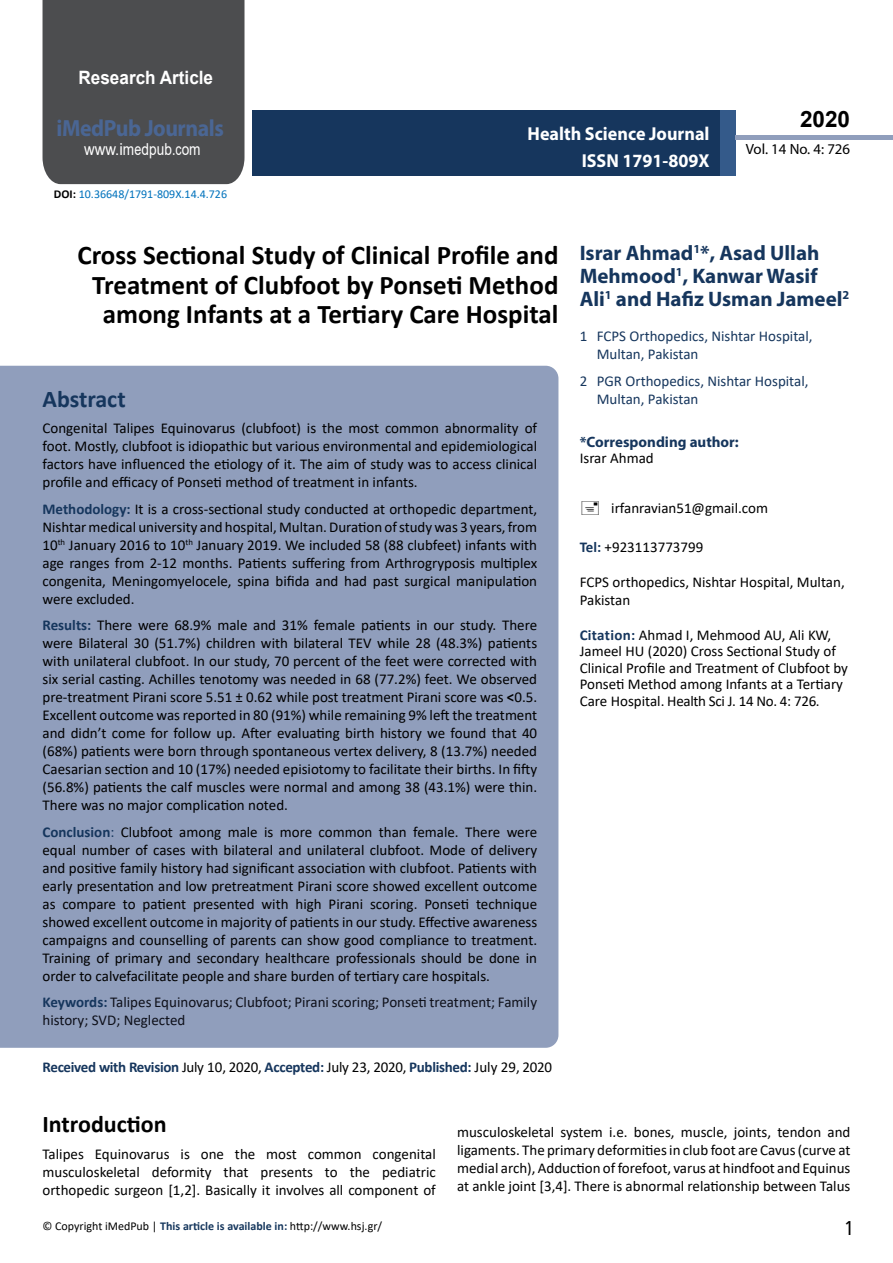
<style>
.page{position:relative;width:893px;height:1263px;background:#fff}
.page>*{position:absolute;margin:0;border:0;box-sizing:border-box;transform-origin:0 0}
.t1{font:700 27px/29.4px "Calibri";color:#000;text-align:right}
.t2{font:25.5px "Tunga";color:#000}
.t3{font:700 24px "Calibri";color:#000}
.t4{font:700 24px "Calibri";color:#16365d}
.t5{font:700 23.4px "Myriad Pro";letter-spacing:-.02em;color:#4a6694;scale:.93 1}
.t6{font:700 22.5px "Arial";color:#000}
.t7{font:700 21px/23.1px "Myriad Pro";color:#16365d}
.t8{font:700 18.75px/27.2px "Myriad Pro";color:#fff;text-align:right;scale:.96 1}
.t9{font:700 18.45px "Arial";color:#fff;scale:.93 1}
.t10{font:16.5px "Arial";letter-spacing:.005em;color:#fff;scale:.89 1}
.t11{font:15px/18px "Calibri";color:#000;text-align:justify}
.t12{font:15px/18px "Calibri";color:#0e101a}
.t13{font:15px/18px "Calibri";color:#16365d}
.t14{font:700 15px "Calibri";letter-spacing:-.02em;color:#16365d}
.t15{font:700 15px "Myriad Pro";color:#16365d}
.t16{font:14.85px "Myriad Pro";color:#000}
.t17{font:12px "Calibri";color:#000}
.t18{font:12px "Calibri";color:#0072bc}
.s1{font-family:"Calibri"}
.s2{font-weight:700;color:#000}
.s3{font-weight:700;color:#16365d}
.s4{font-weight:700}
.s5{color:#16365d}
.s6{font-weight:400;color:#000}
.s7{font-weight:700;color:#16375d}
</style>
<div class="page">
<div style="left:252px;top:110px;width:469px;height:66px;background:#16365d"></div>
<div style="left:720px;top:110px;width:16px;height:66px;background:#345a8a"></div>
<div style="left:736px;top:135px;width:157px;height:5px;background:#909ebc"></div>
<div style="left:43px;top:0;width:201px;height:184px;background:#4c4d4f"></div>
<div style="left:0;top:366px;width:558px;height:682px;background:#909ebc"></div>
<p class="t9" style="left:79px;top:64px;width:146px">Research Article</p>
<h3 class="t5" style="left:57px;top:113px;width:181px">iMedPub Journals</h3>
<p class="t10" style="left:84px;top:138px;width:132px">www.imedpub<span class="s1">.</span>com</p>
<p class="t18" style="left:54px;top:185px;width:175px"><span class="s2">DOI:</span> 10.36648/1791-809X.14.4.726</p>
<p class="t8" style="left:528px;top:119px;width:191px">Health Science Journal<br>ISSN 1791-809X</p>
<h3 class="t6" style="left:800px;top:104px;width:52px">2020</h3>
<p class="t16" style="left:746px;top:140px;width:106px">Vol. 14 No. 4: 726</p>
<h1 class="t1" style="left:77px;top:240px;width:483px">Cross Sectional Study of Clinical Profile and<br>Treatment of Clubfoot by Ponseti Method among Infants at a Tertiary Care Hospital</h1>
<h3 class="t4" style="left:43px;top:382px;width:85px">Abstract</h3>
<p class="t11" style="left:43px;top:419px;width:496px">Congenital Talipes Equinovarus (clubfoot) is the most common abnormality of foot. Mostly, clubfoot is idiopathic but various environmental and epidemiological factors have influenced the etiology of it. The aim of study was to access clinical profile and efficacy of Ponseti method of treatment in infants.</p>
<p class="t11" style="left:43px;top:499px;width:496px"><span class="s3">Methodology:</span> It is a cross-sectional study conducted at orthopedic department, Nishtar medical university and hospital, Multan. Duration of study was 3 years, from 10<sup>th</sup> January 2016 to 10<sup>th</sup> January 2019. We included 58 (88 clubfeet) infants with age ranges from 2-12 months. Patients suffering from Arthrogryposis multiplex congenita, Meningomyelocele, spina bifida and had past surgical manipulation were excluded.</p>
<p class="t11" style="left:43px;top:616px;width:496px"><span class="s3">Results:</span> There were 68.9% male and 31% female patients in our study. There were Bilateral 30 (51.7%) children with bilateral TEV while 28 (48.3%) patients with unilateral clubfoot. In our study, 70 percent of the feet were corrected with six serial casting. Achilles tenotomy was needed in 68 (77.2%) feet. We observed pre-treatment Pirani score 5.51 ± 0.62 while post treatment Pirani score was <span class="s4">˂</span>0.5.<br>Excellent outcome was reported in 80 (91%) while remaining 9% left the treatment and didn’t come for follow up. After evaluating birth history we found that 40 (68%) patients were born through spontaneous vertex delivery, 8 (13.7%) needed Caesarian section and 10 (17%) needed episiotomy to facilitate their births. In fifty (56.8%) patients the calf muscles were normal and among 38 (43.1%) were thin.<br>There was no major complication noted.</p>
<p class="t11" style="left:43px;top:822px;width:496px"><span class="s3">Conclusion</span><span class="s5">:</span> Clubfoot among male is more common than female. There were equal number of cases with bilateral and unilateral clubfoot. Mode of delivery and positive family history had significant association with clubfoot. Patients with early presentation and low pretreatment Pirani score showed excellent outcome as compare to patient presented with high Pirani scoring. Ponseti technique showed excellent outcome in majority of patients in our study. Effective awareness campaigns and counselling of parents can show good compliance to treatment.<br>Training of primary and secondary healthcare professionals should be done in order to calvefacilitate people and share burden of tertiary care hospitals.</p>
<p class="t12" style="left:43px;top:993px;width:496px"><span class="s3">Keywords:</span> Talipes Equinovarus; Clubfoot; Pirani scoring; Ponseti treatment; Family history; SVD; Neglected</p>
<p class="t14" style="left:43px;top:1056px;width:511px">Received with Revision <span class="s6">July 10, 2020,</span> Accepted: <span class="s6">July 23, 2020,</span> Published: <span class="s6">July 29, 2020</span></p>
<h3 class="t7" style="left:580px;top:241px;width:271px">Israr Ahmad<sup>1</sup>*, Asad Ullah<br>Mehmood<sup>1</sup>, Kanwar Wasif<br>Ali<sup>1</sup> and Hafiz Usman Jameel<sup>2</sup></h3>
<p class="t13" style="left:597px;top:327px;width:217px;text-indent:-17px">1 FCPS Orthopedics, Nishtar Hospital,<br>Multan, Pakistan</p>
<p class="t13" style="left:597px;top:371px;width:213px;text-indent:-17px">2 PGR Orthopedics, Nishtar Hospital,<br>Multan, Pakistan</p>
<p class="t15" style="left:580px;top:432px;width:161px">*Corresponding author:</p>
<p class="t11" style="left:580px;top:449px;width:75px">Israr Ahmad</p>
<p class="t11" style="left:611px;top:498px;width:158px">irfanravian51@gmail.com</p>
<p class="t11" style="left:580px;top:537px;width:125px"><span class="s3">Tel:</span> +923113773799</p>
<p class="t11" style="left:580px;top:572px;width:266px">FCPS orthopedics, Nishtar Hospital, Multan,<br>Pakistan</p>
<p class="t11" style="left:580px;top:626px;width:270px;line-height:16.5px;text-align:left"><span class="s3">Citation:</span> Ahmad I, Mehmood AU, Ali KW, Jameel HU (2020) Cross Sectional Study of Clinical Profile and Treatment of Clubfoot by Ponseti Method among Infants at a Tertiary Care Hospital. Health Sci J. 14 No. 4: 726.</p>
<h3 class="t3" style="left:43px;top:1107px;width:126px">Introduction</h3>
<p class="t11" style="left:43px;top:1144px;width:395px">Talipes Equinovarus is one the most common congenital musculoskeletal deformity that presents to the pediatric orthopedic surgeon [1,2]. Basically it involves all component of</p>
<p class="t17" style="left:43px;top:1217px;width:341px">© Copyright iMedPub | <span class="s7">This article is available in:</span> http://www.hsj.gr/</p>
<p class="t11" style="left:457px;top:1122px;width:395px">musculoskeletal system i.e. bones, muscle, joints, tendon and ligaments. The primary deformities in club foot are Cavus (curve at medial arch), Adduction of forefoot, varus at hindfoot and Equinus at ankle joint [3,4]. There is abnormal relationship between Talus</p>
<h2 class="t2" style="left:845px;top:1211px;width:9px">1</h2>
</div>
